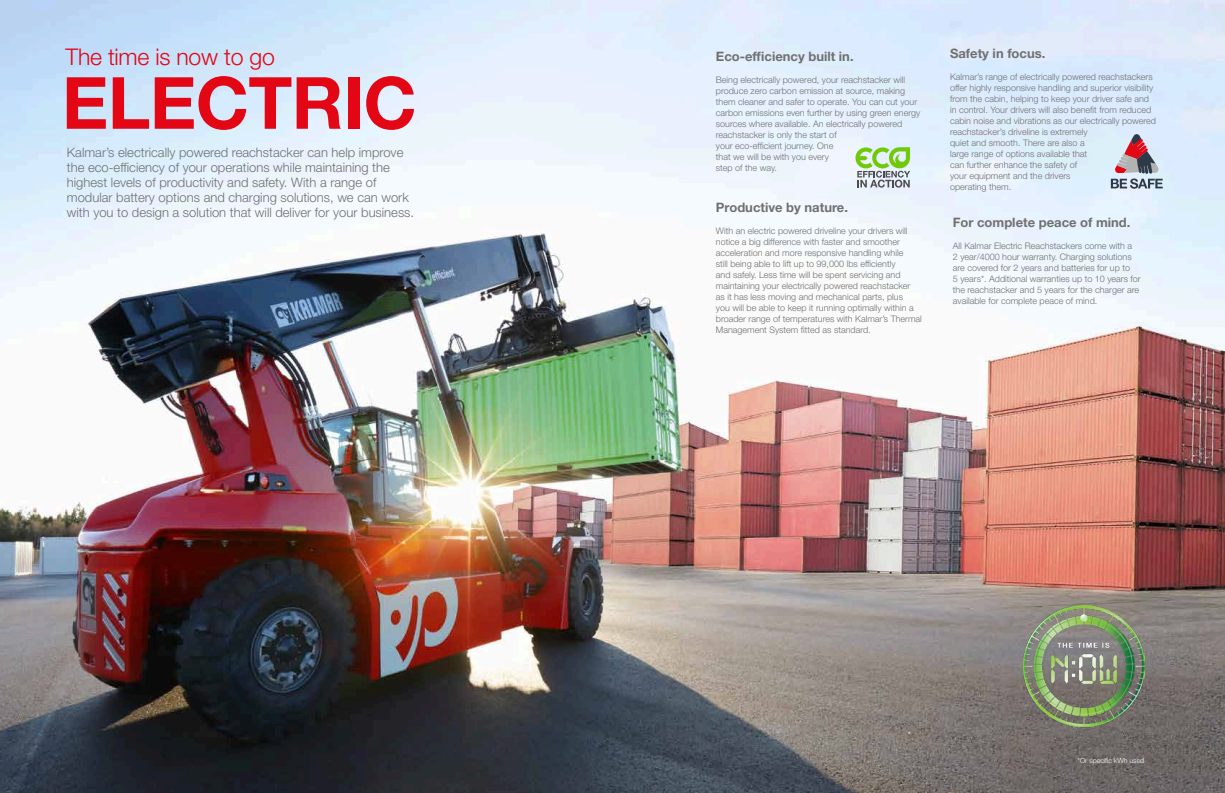
<style>
.page{position:relative;width:1225px;height:793px;background:#fff}
.page>*{position:absolute;margin:0;border:0;box-sizing:border-box;transform-origin:0 0}
.t1{font:700 72px "Helvetica Neue";letter-spacing:-.01em;color:#e30614}
.t2{font:300 23px "Helvetica Neue LT Std";letter-spacing:-.01em;color:#e30614}
.t3{font:300 13px/15px "Helvetica Neue LT Std";color:#70706f}
.t4{font:700 13px "Helvetica Neue LT Std";color:#70706f}
.t5{font:300 9px/11px "Helvetica Neue LT Std";color:#70706f}
.t6{font:300 9px "Helvetica Neue LT Std";color:#fff}
.t7{font:300 7px "Helvetica Neue LT Std";color:#fff}
</style>
<div class="page">
<img style="left:0;top:0;width:1225px;height:792px">
<svg style="left:1110px;top:133px;width:52px;height:56px;background:#b5a9b6"></svg>
<svg style="left:855px;top:147px;width:55px;height:40px;background:#acca9a"></svg>
<img style="left:1023px;top:604px;width:121px;height:122px">
<h2 class="t2" style="left:65px;top:42px;width:211px">The time is now to go</h2>
<h1 class="t1" style="left:62px;top:46px;width:356px">ELECTRIC</h1>
<p class="t3" style="left:67px;top:145px;width:349px">Kalmar’s electrically powered reachstacker can help improve the eco-efficiency of your operations while maintaining the highest levels of productivity and safety. With a range of modular battery options and charging solutions, we can work with you to design a solution that will deliver for your business.</p>
<h3 class="t4" style="left:716px;top:48px;width:139px">Eco-efficiency built in.</h3>
<p class="t5" style="left:716px;top:74px;width:206px">Being electrically powered, your reachstacker will produce zero carbon emission at source, making them cleaner and safer to operate. You can cut your carbon emissions even further by using green energy sources where available. An electrically powered reachstacker is only the start of<br>your eco-efficient journey. One<br>that we will be with you every<br>step of the way.</p>
<h3 class="t4" style="left:716px;top:199px;width:133px">Productive by nature.</h3>
<p class="t5" style="left:716px;top:225px;width:207px">With an electric powered driveline your drivers will notice a big difference with faster and smoother acceleration and more responsive handling while<br>still being able to lift up to 99,000 lbs efficiently<br>and safely. Less time will be spent servicing and maintaining your electrically powered reachstacker<br>as it has less moving and mechanical parts, plus<br>you will be able to keep it running optimally within a broader range of temperatures with Kalmar’s Thermal Management System fitted as standard.</p>
<h3 class="t4" style="left:950px;top:45px;width:97px">Safety in focus.</h3>
<p class="t5" style="left:950px;top:71px;width:208px">Kalmar’s range of electrically powered reachstackers offer highly responsive handling and superior visibility from the cabin, helping to keep your driver safe and in control. Your drivers will also benefit from reduced cabin noise and vibrations as our electrically powered reachstacker’s driveline is extremely<br>quiet and smooth. There are also a<br>large range of options available that<br>can further enhance the safety of<br>your equipment and the drivers<br>operating them.</p>
<h3 class="t4" style="left:953px;top:215px;width:179px">For complete peace of mind.</h3>
<p class="t5" style="left:953px;top:240px;width:189px">All Kalmar Electric Reachstackers come with a<br>2 year/4000 hour warranty. Charging solutions are covered for 2 years and batteries for up to<br>5 years*. Additional warranties up to 10 years for the reachstacker and 5 years for the charger are available for complete peace of mind.</p>
<p class="t6" style="left:908px;top:729px;width:5px">*</p>
<p class="t7" style="left:1077px;top:756px;width:68px">*Or specific kWh used</p>
</div>
